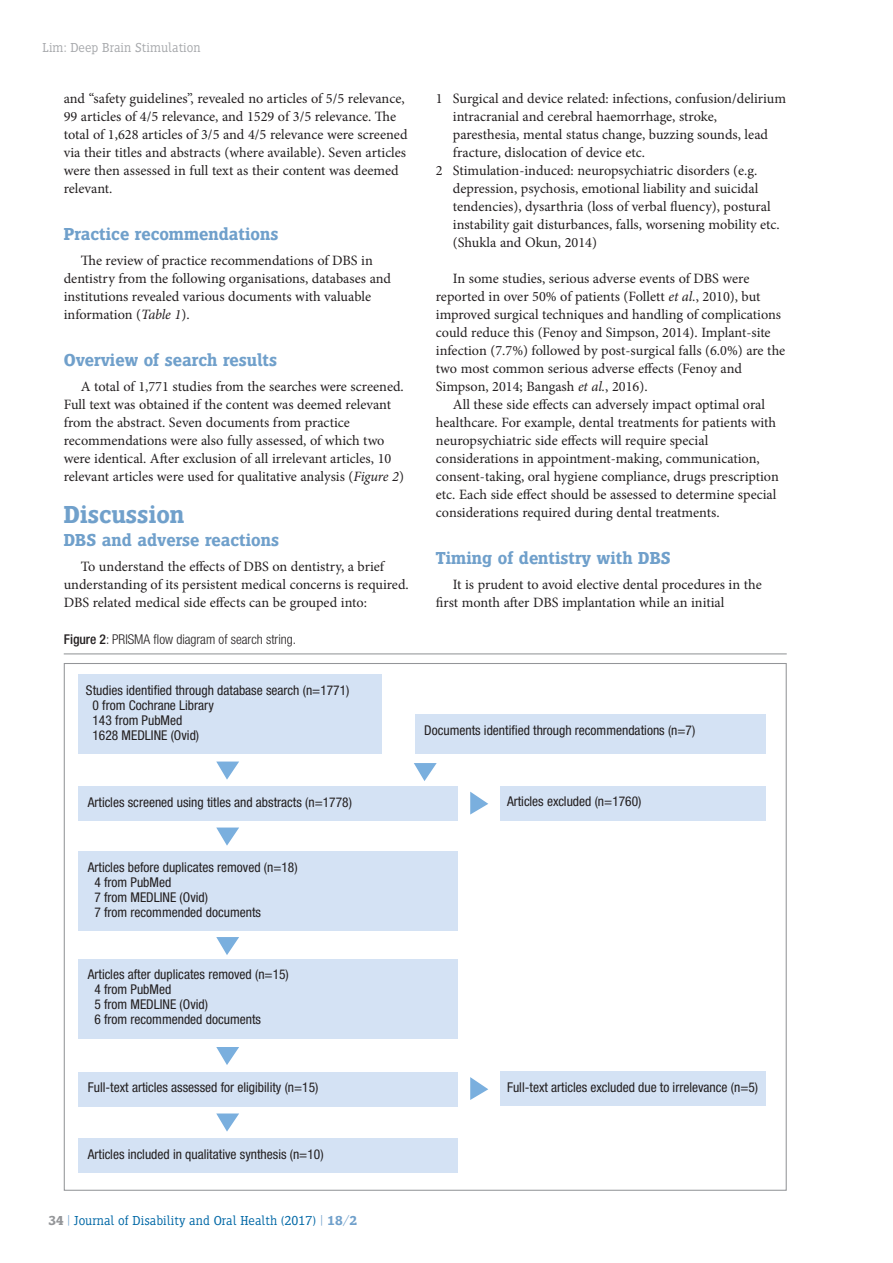
<style>
.page{position:relative;width:893px;height:1263px;background:#fff}
.page>*{position:absolute;margin:0;border:0;box-sizing:border-box;transform-origin:0 0}
.t1{font:600 25.5px "Siseriff LT Std";color:#70a0cb}
.t2{font:600 18px "Siseriff LT Std";color:#70a0cb}
.t3{font:14.25px/18px "Minion Pro";color:#231f20}
.t4{font:condensed 13.5px/15px "Helvetica Neue LT Com";color:#231f20}
.t5{font:300 13.5px "Siseriff LT Std";color:#0068a6}
.t6{font:300 condensed 13.5px "Helvetica Neue LT Com";color:#231f20}
.t7{font:300 13.5px "Siseriff LT Std";color:#a7a9ac}
.s1{font-style:italic}
.s2{font-weight:500}
.s3{font-weight:600;color:#939598}
.s4{color:#70a0cb}
.s5{font-weight:600;color:#70a0cb}
</style>
<div class="page">
<hr style="left:64px;top:653px;width:723px;height:1px;background:#939598">
<div style="left:78px;top:787px;width:380px;height:34px;background:#d4e2f4"></div>
<div style="left:500px;top:786px;width:266px;height:34px;background:#d4e2f4"></div>
<div style="left:78px;top:851px;width:380px;height:80px;background:#d4e2f4"></div>
<div style="left:78px;top:675px;width:304px;height:79px;background:#d4e2f4"></div>
<div style="left:415px;top:714px;width:351px;height:40px;background:#d4e2f4"></div>
<div style="left:78px;top:959px;width:380px;height:80px;background:#d4e2f4"></div>
<svg style="left:470px;top:792px;width:18px;height:23px"></svg>
<svg style="left:216px;top:762px;width:23px;height:18px"></svg>
<svg style="left:216px;top:937px;width:23px;height:18px"></svg>
<svg style="left:216px;top:828px;width:23px;height:18px"></svg>
<svg style="left:414px;top:763px;width:23px;height:18px"></svg>
<div style="left:78px;top:1072px;width:380px;height:34px;background:#d4e2f4"></div>
<div style="left:500px;top:1072px;width:266px;height:34px;background:#d4e2f4"></div>
<svg style="left:470px;top:1077px;width:18px;height:23px"></svg>
<svg style="left:216px;top:1047px;width:23px;height:18px"></svg>
<div style="left:78px;top:1139px;width:380px;height:34px;background:#d4e2f4"></div>
<svg style="left:216px;top:1114px;width:23px;height:18px"></svg>
<p class="t7" style="left:42px;top:39px;width:160px">Lim: Deep Brain Stimulation</p>
<p class="t3" style="left:64px;top:91px;width:345px">and “safety guidelines”, revealed no articles of 5/5 relevance, 99 articles of 4/5 relevance, and 1529 of 3/5 relevance. The total of 1,628 articles of 3/5 and 4/5 relevance were screened via their titles and abstracts (where available). Seven articles were then assessed in full text as their content was deemed relevant.</p>
<p class="t2" style="left:64px;top:227px;width:216px">Practice recommendations</p>
<p class="t3" style="left:64px;top:253px;width:329px;text-indent:17px">The review of practice recommendations of DBS in dentistry from the following organisations, databases and institutions revealed various documents with valuable information (<span class="s1">Table 1</span>).</p>
<p class="t2" style="left:64px;top:353px;width:215px">Overview of search results</p>
<p class="t3" style="left:64px;top:379px;width:342px;text-indent:17px">A total of 1,771 studies from the searches were screened.<br>Full text was obtained if the content was deemed relevant from the abstract. Seven documents from practice recommendations were also fully assessed, of which two were identical. After exclusion of all irrelevant articles, 10 relevant articles were used for qualitative analysis (<span class="s1">Figure 2</span>)</p>
<h1 class="t1" style="left:64px;top:505px;width:122px">Discussion</h1>
<p class="t2" style="left:64px;top:533px;width:217px">DBS and adverse reactions</p>
<p class="t3" style="left:64px;top:559px;width:346px;text-indent:17px">To understand the effects of DBS on dentistry, a brief understanding of its persistent medical concerns is required.<br>DBS related medical side effects can be grouped into:</p>
<p class="t6" style="left:64px;top:634px;width:234px"><span class="s2">Figure 2</span>: PRISMA flow diagram of search string.</p>
<p class="t4" style="left:92px;top:684px;width:258px;text-indent:-7px">Studies identified through database search (n=1771)<br>0 from Cochrane Library<br>143 from PubMed<br>1628 MEDLINE (Ovid)</p>
<p class="t3" style="left:436px;top:91px;width:352px">1 Surgical and device related: infections, confusion/delirium</p>
<p class="t3" style="left:453px;top:109px;width:266px">intracranial and cerebral haemorrhage, stroke,</p>
<p class="t3" style="left:453px;top:127px;width:317px">paresthesia, mental status change, buzzing sounds, lead</p>
<p class="t3" style="left:453px;top:145px;width:194px">fracture, dislocation of device etc.</p>
<p class="t3" style="left:436px;top:163px;width:323px">2 Stimulation-induced: neuropsychiatric disorders (e.g.</p>
<p class="t3" style="left:453px;top:181px;width:307px">depression, psychosis, emotional liability and suicidal</p>
<p class="t3" style="left:453px;top:199px;width:319px">tendencies), dysarthria (loss of verbal fluency), postural</p>
<p class="t3" style="left:453px;top:217px;width:328px">instability gait disturbances, falls, worsening mobility etc.</p>
<p class="t3" style="left:453px;top:235px;width:146px">(Shukla and Okun, 2014)</p>
<p class="t3" style="left:436px;top:271px;width:351px;text-indent:17px">In some studies, serious adverse events of DBS were reported in over 50% of patients (Follett <span class="s1">et al.</span>, 2010), but improved surgical techniques and handling of complications could reduce this (Fenoy and Simpson, 2014). Implant-site infection (7.7%) followed by post-surgical falls (6.0%) are the two most common serious adverse effects (Fenoy and Simpson, 2014; Bangash <span class="s1">et al.</span>, 2016).</p>
<p class="t3" style="left:436px;top:397px;width:344px;text-indent:17px">All these side effects can adversely impact optimal oral healthcare. For example, dental treatments for patients with neuropsychiatric side effects will require special considerations in appointment-making, communication, consent-taking, oral hygiene compliance, drugs prescription etc. Each side effect should be assessed to determine special considerations required during dental treatments.</p>
<p class="t2" style="left:436px;top:551px;width:236px">Timing of dentistry with DBS</p>
<p class="t3" style="left:436px;top:577px;width:327px;text-indent:17px">It is prudent to avoid elective dental procedures in the first month after DBS implantation while an initial</p>
<p class="t4" style="left:424px;top:723px;width:273px">Documents identified through recommendations (n=7)</p>
<p class="t4" style="left:88px;top:796px;width:266px">Articles screened using titles and abstracts (n=1778)</p>
<p class="t4" style="left:507px;top:795px;width:136px">Articles excluded (n=1760)</p>
<p class="t4" style="left:94px;top:860px;width:205px;text-indent:-7px">Articles before duplicates removed (n=18)<br>4 from PubMed<br>7 from MEDLINE (Ovid)<br>7 from recommended documents</p>
<p class="t4" style="left:94px;top:968px;width:196px;text-indent:-7px">Articles after duplicates removed (n=15)<br>4 from PubMed<br>5 from MEDLINE (Ovid)<br>6 from recommended documents</p>
<p class="t4" style="left:88px;top:1081px;width:232px">Full-text articles assessed for eligibility (n=15)</p>
<p class="t4" style="left:507px;top:1081px;width:253px">Full-text articles excluded due to irrelevance (n=5)</p>
<p class="t4" style="left:88px;top:1148px;width:237px">Articles included in qualitative synthesis (n=10)</p>
<p class="t5" style="left:48px;top:1213px;width:310px"><span class="s3">34</span> <span class="s4">|</span> Journal of Disability and Oral Health (2017) <span class="s4">|</span> <span class="s5">18/2</span></p>
</div>
